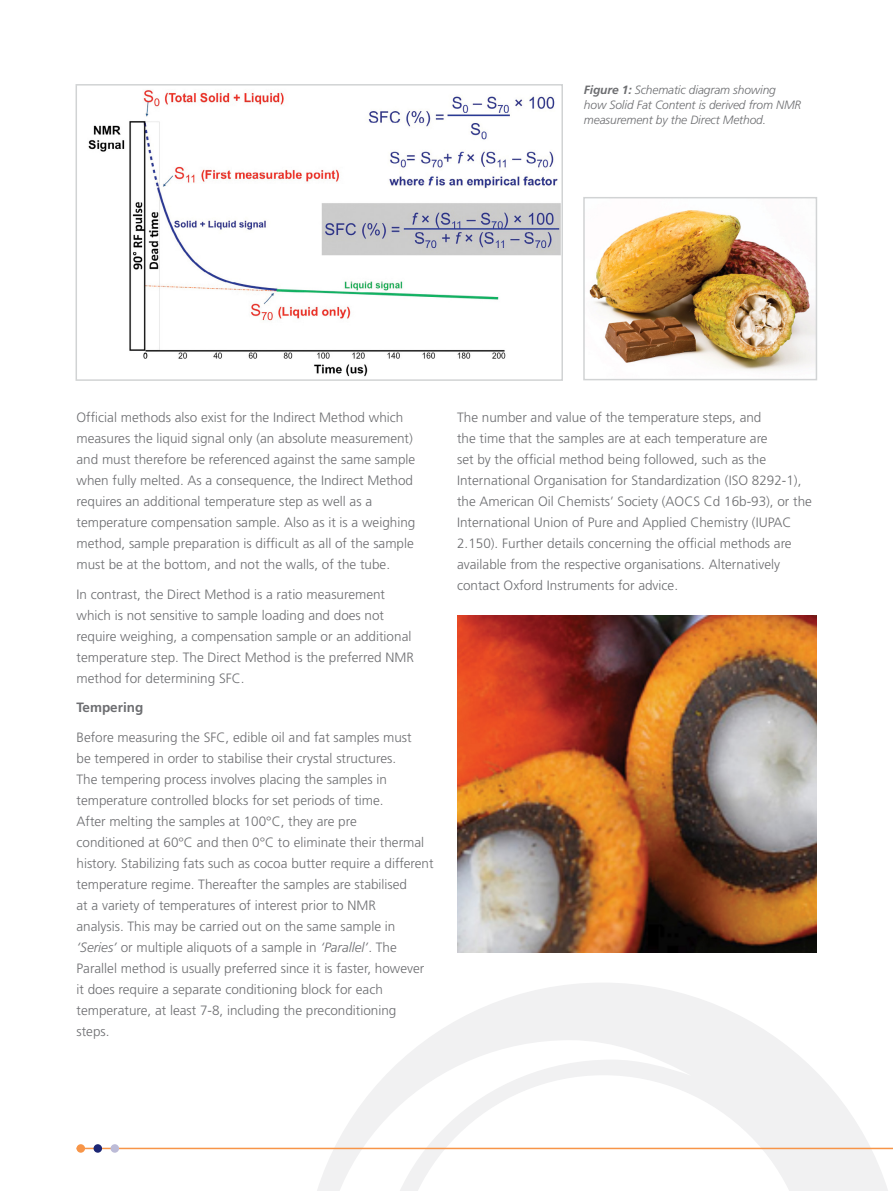
<style>
.page{position:relative;width:893px;height:1191px;background:#fff}
.page>*{position:absolute;margin:0;border:0;box-sizing:border-box;transform-origin:0 0}
.t1{font:300 13.5px/21px "Frutiger";color:#6d6e71}
.t2{font:700 13.5px "Frutiger";color:#6d6e71}
.t3{font:italic 300 12px/15px "Frutiger";letter-spacing:-.01em;color:#6d6e71}
.s1{font-weight:700}
.s2{font-style:italic}
</style>
<div class="page">
<svg style="left:303px;top:983px;width:590px;height:208px"></svg>
<img style="left:88px;top:90px;width:472px;height:287px">
<div style="left:76px;top:84px;width:487px;height:297px;border:2px solid #d1d3d4"></div>
<img style="left:589px;top:210px;width:225px;height:161px">
<div style="left:583px;top:197px;width:234px;height:183px;border:2px solid #d1d3d4"></div>
<img style="left:457px;top:615px;width:359px;height:337px">
<hr style="left:77px;top:1147px;width:816px;height:2px;background:#f79548">
<div style="left:77px;top:1144px;width:8px;height:8px;background:#f79548;border-radius:50%"></div>
<div style="left:94px;top:1144px;width:8px;height:8px;background:#1c2674;border-radius:50%"></div>
<div style="left:111px;top:1144px;width:8px;height:8px;background:#bcbbd7;border-radius:50%"></div>
<p class="t3" style="left:584px;top:83px;width:219px"><span class="s1">Figure 1:</span> Schematic diagram showing how Solid Fat Content is derived from NMR measurement by the Direct Method.</p>
<p class="t1" style="left:77px;top:407px;width:340px">Official methods also exist for the Indirect Method which measures the liquid signal only (an absolute measurement) and must therefore be referenced against the same sample when fully melted. As a consequence, the Indirect Method requires an additional temperature step as well as a temperature compensation sample. Also as it is a weighing method, sample preparation is difficult as all of the sample must be at the bottom, and not the walls, of the tube.</p>
<p class="t1" style="left:77px;top:583px;width:339px">In contrast, the Direct Method is a ratio measurement which is not sensitive to sample loading and does not require weighing, a compensation sample or an additional temperature step. The Direct Method is the preferred NMR method for determining SFC.</p>
<p class="t2" style="left:77px;top:699px;width:68px">Tempering</p>
<p class="t1" style="left:77px;top:726px;width:359px">Before measuring the SFC, edible oil and fat samples must<br>be tempered in order to stabilise their crystal structures.<br>The tempering process involves placing the samples in temperature controlled blocks for set periods of time.<br>After melting the samples at 100°C, they are pre<br>conditioned at 60°C and then 0°C to eliminate their thermal history. Stabilizing fats such as cocoa butter require a different temperature regime. Thereafter the samples are stabilised<br>at a variety of temperatures of interest prior to NMR<br>analysis. This may be carried out on the same sample in <span class="s2">‘Series’</span> or multiple aliquots of a sample in <span class="s2">‘Parallel’</span>. The Parallel method is usually preferred since it is faster, however it does require a separate conditioning block for each temperature, at least 7-8, including the preconditioning<br>steps.</p>
<p class="t1" style="left:457px;top:407px;width:356px">The number and value of the temperature steps, and<br>the time that the samples are at each temperature are<br>set by the official method being followed, such as the International Organisation for Standardization (ISO 8292-1), the American Oil Chemists’ Society (AOCS Cd 16b-93), or the International Union of Pure and Applied Chemistry (IUPAC 2.150). Further details concerning the official methods are available from the respective organisations. Alternatively contact Oxford Instruments for advice.</p>
</div>
